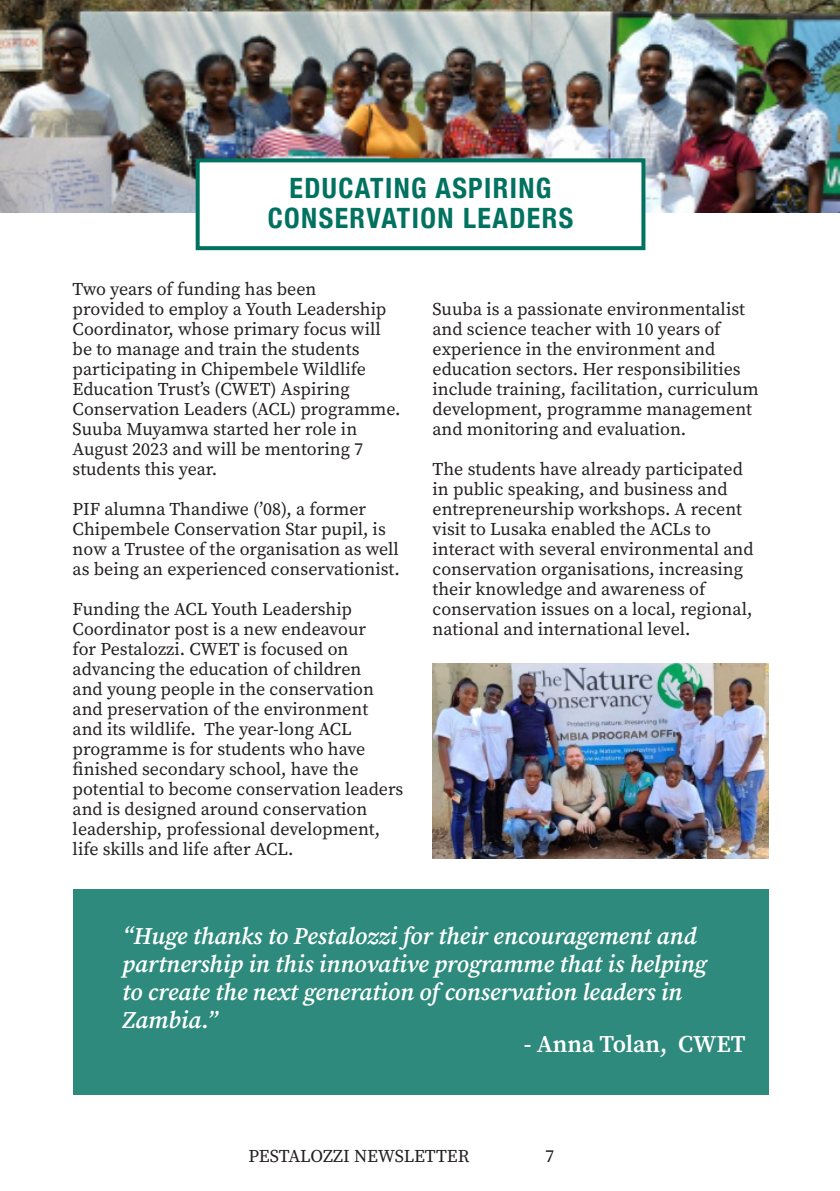
<style>
.page{position:relative;width:840px;height:1191px;background:#fff}
.page>*{position:absolute;margin:0;border:0;box-sizing:border-box;transform-origin:0 0}
.Section_Header_-_Cen{font:700 condensed 28px/30px "Helvetica Neue";letter-spacing:.05em;color:#017160;text-align:center}
.t1{font:italic 24px/28px "Source Serif Variable";color:#fff}
.t2{font:24px "Source Serif Variable";letter-spacing:-.005em;color:#fff}
.t3{font:18px/20px "Source Serif Variable";color:#231f20}
.s1{font-style:italic}
</style>
<div class="page">
<img style="left:1px;top:0;width:838px;height:212px">
<div style="left:73px;top:889px;width:695px;height:206px;background:#2e8a7c"></div>
<div style="left:195px;top:158px;width:450px;height:92px;background:#fff;border:4px solid #017160"></div>
<img style="left:432px;top:663px;width:336px;height:195px">
<p class="Section_Header_-_Cen" style="left:268px;top:171px;width:307px">EDUCATING ASPIRING<br>CONSERVATION LEADERS</p>
<p class="t3" style="left:73px;top:279px;width:329px">Two years of funding has been<br>provided to employ a Youth Leadership Coordinator, whose primary focus will be to manage and train the students participating in Chipembele Wildlife Education Trust’s (CWET) Aspiring Conservation Leaders (ACL) programme.<br>Suuba Muyamwa started her role in August 2023 and will be mentoring 7 students this year.</p>
<p class="t3" style="left:73px;top:499px;width:328px">PIF alumna Thandiwe (’08), a former Chipembele Conservation Star pupil, is now a Trustee of the organisation as well as being an experienced conservationist.</p>
<p class="t3" style="left:73px;top:599px;width:332px">Funding the ACL Youth Leadership Coordinator post is a new endeavour<br>for Pestalozzi. CWET is focused on advancing the education of children<br>and young people in the conservation and preservation of the environment<br>and its wildlife. The year-long ACL programme is for students who have finished secondary school, have the potential to become conservation leaders and is designed around conservation leadership, professional development, life skills and life after ACL.</p>
<p class="t3" style="left:432px;top:299px;width:327px">Suuba is a passionate environmentalist and science teacher with 10 years of experience in the environment and education sectors. Her responsibilities include training, facilitation, curriculum development, programme management and monitoring and evaluation.</p>
<p class="t3" style="left:432px;top:459px;width:322px">The students have already participated in public speaking, and business and entrepreneurship workshops. A recent visit to Lusaka enabled the ACLs to interact with several environmental and conservation organisations, increasing their knowledge and awareness of conservation issues on a local, regional, national and international level.</p>
<p class="t1" style="left:122px;top:922px;width:586px">“Huge thanks to Pestalozzi for their encouragement and partnership in this innovative programme that is helping to create the next generation of conservation leaders in Zambia.”</p>
<p class="t2" style="left:523px;top:1028px;width:224px"><span class="s1">-</span> Anna Tolan, CWET</p>
<p class="t3" style="left:248px;top:1145px;width:222px">PESTALOZZI NEWSLETTER</p>
<p class="t3" style="left:544px;top:1145px;width:10px">7</p>
</div>
